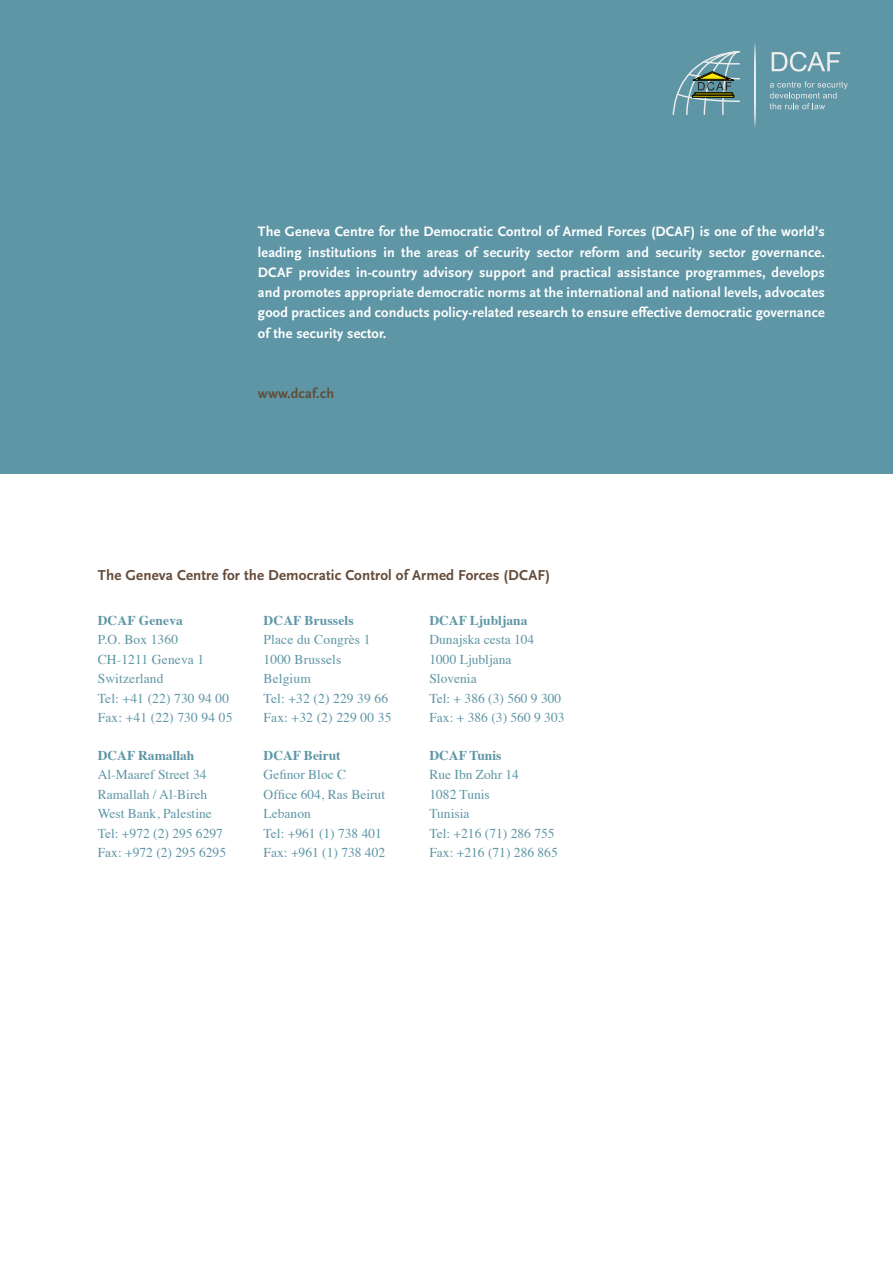
<style>
.page{position:relative;width:893px;height:1263px;background:#fff}
.page>*{position:absolute;margin:0;border:0;box-sizing:border-box;transform-origin:0 0}
.t1{font:700 15px "Scala Sans OT";letter-spacing:.01em;color:#644b39}
.t2{font:700 14.25px/20.2px "Scala Sans OT";letter-spacing:.01em;color:#fff;text-align:justify}
.t3{font:700 14.25px "Scala Sans OT";letter-spacing:.01em;color:#644b39}
.t4{font:13.5px/19.5px "Times";color:#5e96a6}
.t5{font:700 13.5px "Times";color:#5e96a6}
</style>
<div class="page">
<div style="left:0;top:0;width:893px;height:473px;background:#5e96a6"></div>
<svg style="left:673px;top:51px;width:67px;height:64px"></svg>
<svg style="left:772px;top:52px;width:68px;height:20px"></svg>
<svg style="left:770px;top:81px;width:77px;height:28px"></svg>
<svg style="left:755px;top:44px;width:1px;height:83px"></svg>
<p class="t2" style="left:258px;top:221px;width:568px">The Geneva Centre for the Democratic Control of Armed Forces (DCAF) is one of the world’s leading institutions in the areas of security sector reform and security sector governance.<br>DCAF provides in-country advisory support and practical assistance programmes, develops and promotes appropriate democratic norms at the international and national levels, advocates good practices and conducts policy-related research to ensure effective democratic governance of the security sector.</p>
<p class="t3" style="left:258px;top:385px;width:78px">www.dcaf.ch</p>
<p class="t1" style="left:98px;top:566px;width:454px">The Geneva Centre for the Democratic Control of Armed Forces (DCAF)</p>
<p class="t5" style="left:98px;top:607px;width:87px">DCAF Geneva</p>
<p class="t4" style="left:98px;top:629px;width:136px">P.O. Box 1360<br>CH-1211 Geneva 1<br>Switzerland<br>Tel: +41 (22) 730 94 00<br>Fax: +41 (22) 730 94 05</p>
<p class="t5" style="left:98px;top:742px;width:98px">DCAF Ramallah</p>
<p class="t4" style="left:98px;top:764px;width:130px">Al-Maaref Street 34<br>Ramallah / Al-Bireh<br>West Bank, Palestine<br>Tel: +972 (2) 295 6297<br>Fax: +972 (2) 295 6295</p>
<p class="t5" style="left:264px;top:607px;width:91px">DCAF Brussels</p>
<p class="t4" style="left:264px;top:629px;width:129px">Place du Congrès 1<br>1000 Brussels<br>Belgium<br>Tel: +32 (2) 229 39 66<br>Fax: +32 (2) 229 00 35</p>
<p class="t5" style="left:264px;top:742px;width:79px">DCAF Beirut</p>
<p class="t4" style="left:264px;top:764px;width:123px">Gefinor Bloc C<br>Office 604, Ras Beirut<br>Lebanon<br>Tel: +961 (1) 738 401<br>Fax: +961 (1) 738 402</p>
<p class="t5" style="left:429px;top:607px;width:100px">DCAF Ljubljana</p>
<p class="t4" style="left:429px;top:629px;width:137px">Dunajska cesta 104<br>1000 Ljubljana<br>Slovenia<br>Tel: + 386 (3) 560 9 300<br>Fax: + 386 (3) 560 9 303</p>
<p class="t5" style="left:429px;top:742px;width:73px">DCAF Tunis</p>
<p class="t4" style="left:429px;top:764px;width:130px">Rue Ibn Zohr 14<br>1082 Tunis<br>Tunisia<br>Tel: +216 (71) 286 755<br>Fax: +216 (71) 286 865</p>
</div>
